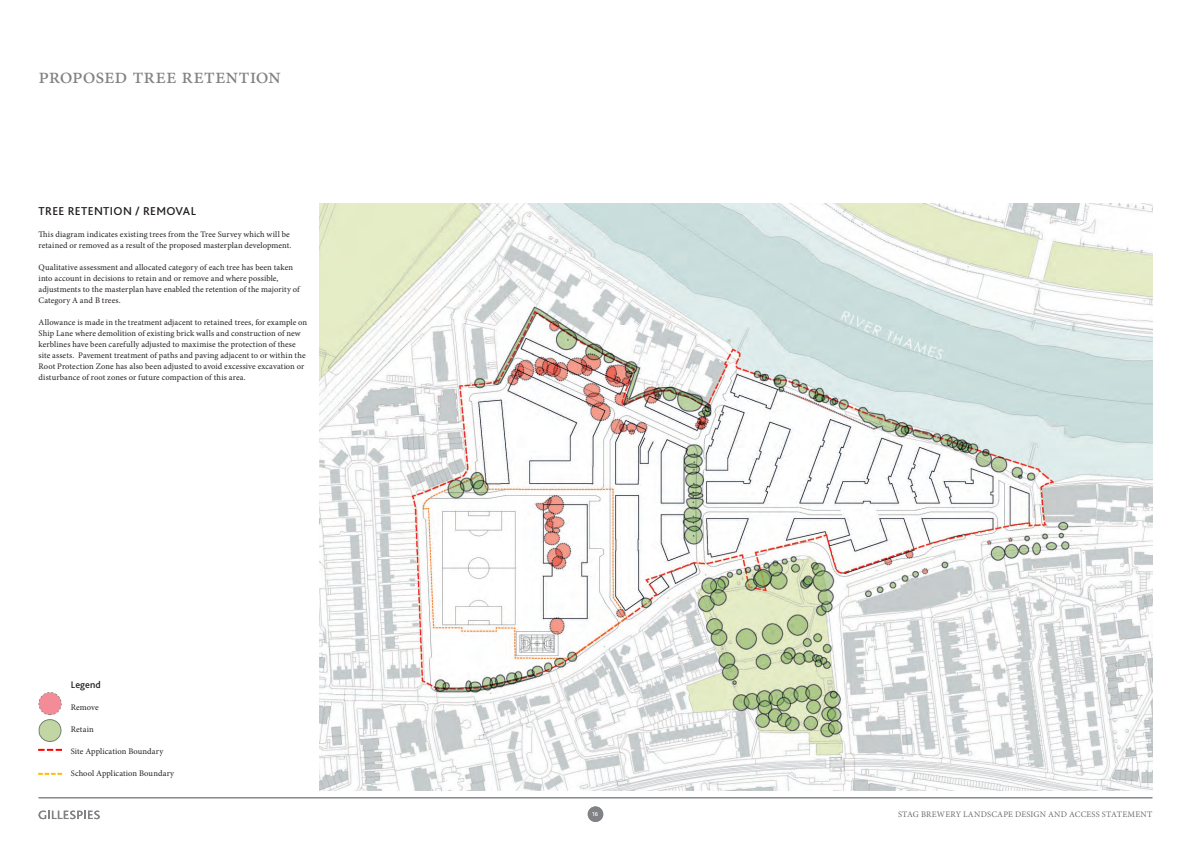
<style>
.page{position:relative;width:1191px;height:842px;background:#fff}
.page>*{position:absolute;margin:0;border:0;box-sizing:border-box;transform-origin:0 0}
.Sub_Header{font:22px "Minion Pro";letter-spacing:-.005em;color:#808285}
.t1{font:500 12px "Bliss 2";letter-spacing:.135em;color:#231f20}
.Body_Copy_Italic{font:500 10px "Bliss 2";color:#231f20}
.Body_Copy{font:8.5px/11px "Minion Pro";letter-spacing:.015em;color:#231f20}
.t2{font:8.5px "Minion Pro";letter-spacing:.02em;color:#6c6d70}
.t3{font:500 6px "Bliss 2";color:#fff}
</style>
<div class="page">
<div style="left:588px;top:806px;width:15px;height:16px;background:#808285;border-radius:50%"></div>
<svg style="left:39px;top:811px;width:61px;height:8px"></svg>
<hr style="left:39px;top:798px;width:1113px;height:1px;background:#808285">
<svg style="left:38px;top:692px;width:24px;height:50px"></svg>
<svg style="left:39px;top:749px;width:22px;height:2px"></svg>
<img style="left:320px;top:204px;width:832px;height:587px">
<svg style="left:39px;top:773px;width:22px;height:2px"></svg>
<p class="Sub_Header" style="left:39px;top:61px;width:244px">Proposed tree retention</p>
<p class="t1" style="left:39px;top:203px;width:159px">TREE RETENTION / REMOVAL</p>
<p class="Body_Copy" style="left:39px;top:228px;width:254px">This diagram indicates existing trees from the Tree Survey which will be retained or removed as a result of the proposed masterplan development.</p>
<p class="Body_Copy" style="left:39px;top:261px;width:263px">Qualitative assessment and allocated category of each tree has been taken into account in decisions to retain and or remove and where possible, adjustments to the masterplan have enabled the retention of the majority of Category A and B trees.</p>
<p class="Body_Copy" style="left:39px;top:316px;width:270px">Allowance is made in the treatment adjacent to retained trees, for example on Ship Lane where demolition of existing brick walls and construction of new kerblines have been carefully adjusted to maximise the protection of these site assets. Pavement treatment of paths and paving adjacent to or within the Root Protection Zone has also been adjusted to avoid excessive excavation or disturbance of root zones or future compaction of this area.</p>
<p class="Body_Copy_Italic" style="left:71px;top:678px;width:31px">Legend</p>
<p class="Body_Copy" style="left:71px;top:701px;width:29px">Remove</p>
<p class="Body_Copy" style="left:71px;top:723px;width:24px">Retain</p>
<p class="Body_Copy" style="left:71px;top:745px;width:94px">Site Application Boundary</p>
<p class="Body_Copy" style="left:71px;top:767px;width:105px">School Application Boundary</p>
<p class="t3" style="left:592px;top:810px;width:8px">16</p>
<p class="t2" style="left:898px;top:808px;width:256px">STAG BREWERY LANDSCAPE DESIGN AND ACCESS STATEMENT</p>
</div>
